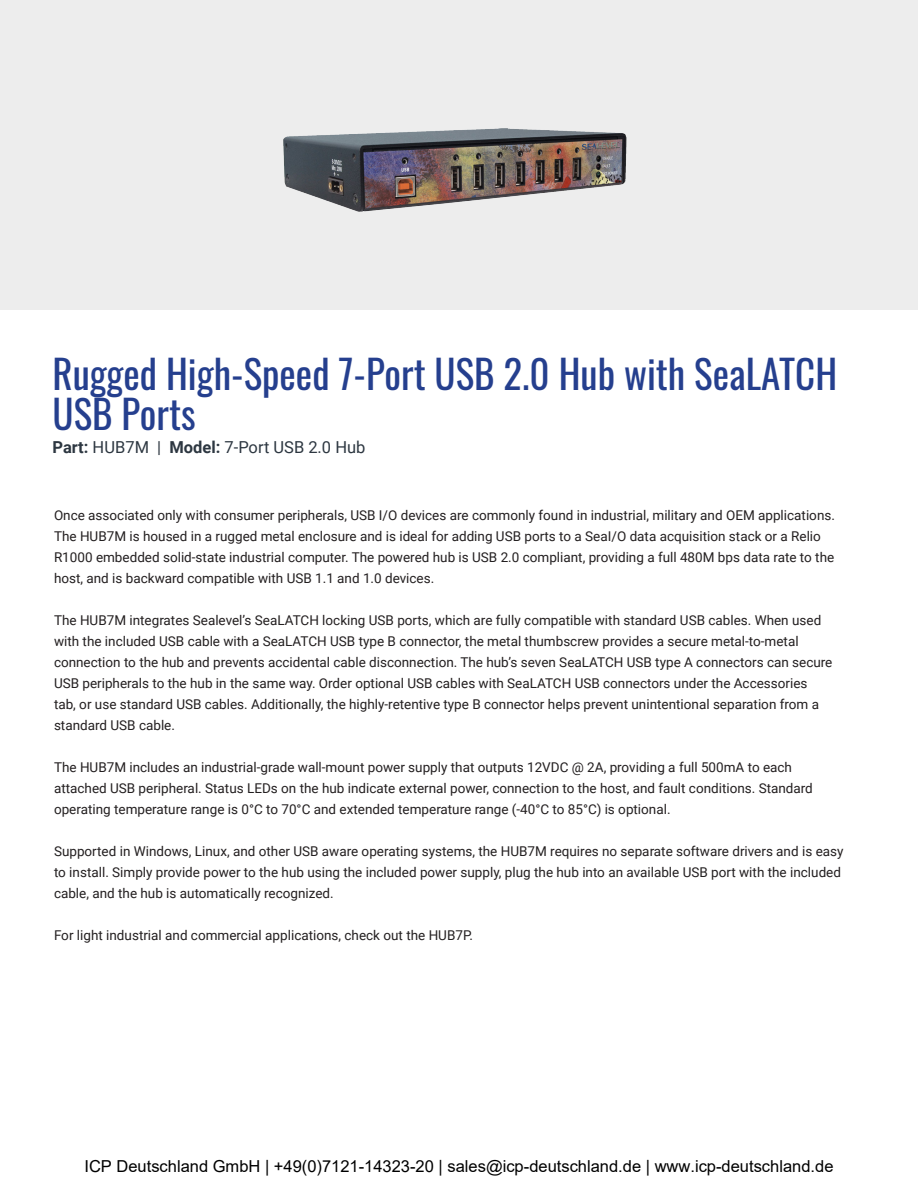
<style>
.page{position:relative;width:918px;height:1188px;background:#fff}
.page>*{position:absolute;margin:0;border:0;box-sizing:border-box;transform-origin:0 0}
.t1{font:39px/40.5px "Oswald";color:#253f8e}
.t2{font:16.5px "Arial";color:#000}
.t3{font:16.5px "Roboto";color:#2d3741}
.t4{font:13.5px/21px "Roboto";color:#231f20}
.s1{font-weight:700}
</style>
<div class="page">
<div style="left:0;top:0;width:918px;height:309px;background:#ededed"></div>
<img style="left:252px;top:128px;width:413px;height:182px">
<p class="t1" style="left:52px;top:350px;width:786px">Rugged High-Speed 7-Port USB 2.0 Hub with SeaLATCH<br>USB Ports</p>
<p class="t3" style="left:52px;top:436px;width:314px"><span class="s1">Part:</span> HUB7M | <span class="s1">Model:</span> 7-Port USB 2.0 Hub</p>
<p class="t4" style="left:54px;top:504px;width:782px">Once associated only with consumer peripherals, USB I/O devices are commonly found in industrial, military and OEM applications.<br>The HUB7M is housed in a rugged metal enclosure and is ideal for adding USB ports to a SeaI/O data acquisition stack or a Relio R1000 embedded solid-state industrial computer. The powered hub is USB 2.0 compliant, providing a full 480M bps data rate to the host, and is backward compatible with USB 1.1 and 1.0 devices.</p>
<p class="t4" style="left:54px;top:609px;width:780px">The HUB7M integrates Sealevel’s SeaLATCH locking USB ports, which are fully compatible with standard USB cables. When used with the included USB cable with a SeaLATCH USB type B connector, the metal thumbscrew provides a secure metal-to-metal connection to the hub and prevents accidental cable disconnection. The hub’s seven SeaLATCH USB type A connectors can secure USB peripherals to the hub in the same way. Order optional USB cables with SeaLATCH USB connectors under the Accessories tab, or use standard USB cables. Additionally, the highly-retentive type B connector helps prevent unintentional separation from a standard USB cable.</p>
<p class="t4" style="left:54px;top:756px;width:760px">The HUB7M includes an industrial-grade wall-mount power supply that outputs 12VDC @ 2A, providing a full 500mA to each attached USB peripheral. Status LEDs on the hub indicate external power, connection to the host, and fault conditions. Standard operating temperature range is 0°C to 70°C and extended temperature range (-40°C to 85°C) is optional.</p>
<p class="t4" style="left:54px;top:840px;width:791px">Supported in Windows, Linux, and other USB aware operating systems, the HUB7M requires no separate software drivers and is easy to install. Simply provide power to the hub using the included power supply, plug the hub into an available USB port with the included cable, and the hub is automatically recognized.</p>
<p class="t4" style="left:54px;top:924px;width:420px">For light industrial and commercial applications, check out the HUB7P.</p>
<p class="t2" style="left:84px;top:1155px;width:751px">ICP Deutschland GmbH | +49(0)7121-14323-20 | sales@icp-deutschland.de | www.icp-deutschland.de</p>
</div>
